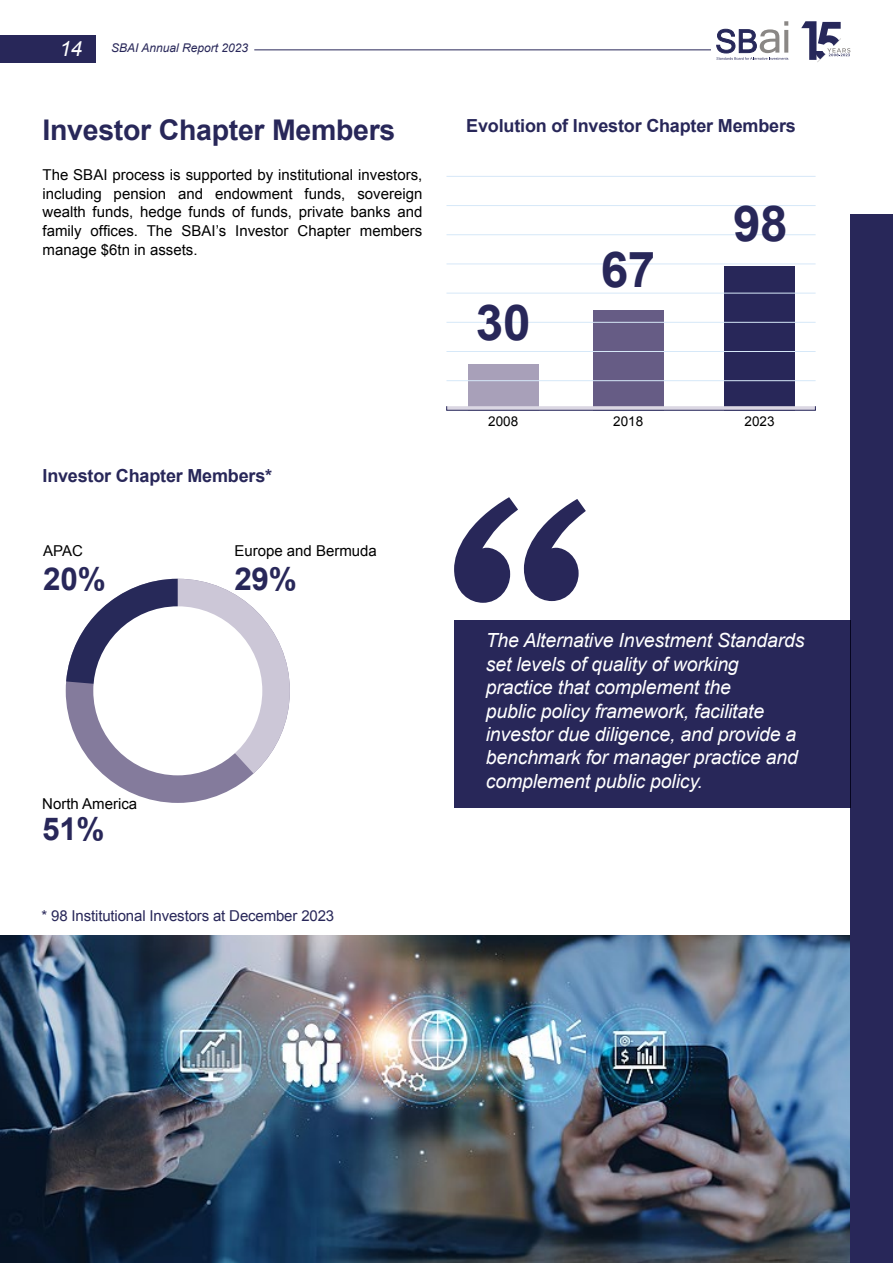
<style>
.page{position:relative;width:893px;height:1263px;background:#fff}
.page>*{position:absolute;margin:0;border:0;box-sizing:border-box;transform-origin:0 0}
.t1{font:700 49.5px "Arial";color:#282759}
.t2{font:700 31.5px "Arial";color:#282759}
.t3{font:700 28.5px "Arial";letter-spacing:-.01em;color:#282759}
.t4{font:italic 21px "Arial";color:#fff}
.t5{font:italic 19.5px/23.4px "Arial";letter-spacing:-.01em;color:#fff}
.t6{font:700 18px "Arial";letter-spacing:-.01em;color:#282759}
.t7{font:15px/18.8px "Arial";color:#000;text-align:justify}
.t8{font:15px "Arial";letter-spacing:-.01em;color:#282759}
.t9{font:13.5px "Arial";color:#000}
.t10{font:italic 12px "Arial";color:#282759}
</style>
<div class="page">
<div style="left:0;top:35px;width:96px;height:28px;background:#282759"></div>
<hr style="left:254px;top:49px;width:457px;height:1px;background:#282759">
<img style="left:0;top:935px;width:850px;height:328px">
<div style="left:468px;top:364px;width:71px;height:46px;background:#a8a0b9"></div>
<div style="left:593px;top:310px;width:71px;height:100px;background:#665c85"></div>
<div style="left:724px;top:266px;width:71px;height:144px;background:#282759"></div>
<hr style="left:446px;top:380px;width:370px;height:1px;background:#d6e8f8">
<hr style="left:446px;top:351px;width:370px;height:1px;background:#d6e8f8">
<hr style="left:446px;top:322px;width:370px;height:1px;background:#d6e8f8">
<hr style="left:446px;top:293px;width:370px;height:1px;background:#d6e8f8">
<hr style="left:446px;top:264px;width:370px;height:1px;background:#d6e8f8">
<hr style="left:446px;top:234px;width:370px;height:1px;background:#d6e8f8">
<hr style="left:446px;top:205px;width:370px;height:1px;background:#d6e8f8">
<hr style="left:446px;top:176px;width:370px;height:1px;background:#d6e8f8">
<svg style="left:446px;top:406px;width:370px;height:4px"></svg>
<div style="left:66px;top:579px;width:224px;height:224px;background:#847b9c;border-radius:50%"></div>
<svg style="left:66px;top:579px;width:224px;height:194px"></svg>
<div style="left:93px;top:606px;width:169px;height:169px;background:#fff;border-radius:50%"></div>
<div style="left:850px;top:215px;width:43px;height:1048px;background:#282759"></div>
<div style="left:454px;top:620px;width:396px;height:188px;background:#282759"></div>
<svg style="left:454px;top:497px;width:132px;height:106px"></svg>
<svg style="left:716px;top:21px;width:72px;height:39px"></svg>
<svg style="left:801px;top:21px;width:49px;height:41px"></svg>
<h3 class="t4" style="left:59px;top:35px;width:24px">14</h3>
<p class="t10" style="left:111px;top:40px;width:138px">SBAI Annual Report 2023</p>
<h3 class="t3" style="left:43px;top:111px;width:354px">Investor Chapter Members</h3>
<p class="t7" style="left:43px;top:165px;width:381px">The SBAI process is supported by institutional investors, including pension and endowment funds, sovereign wealth funds, hedge funds of funds, private banks and family offices. The SBAI’s Investor Chapter members manage $6tn in assets.</p>
<p class="t6" style="left:43px;top:464px;width:231px">Investor Chapter Members*</p>
<p class="t7" style="left:43px;top:542px;width:41px">APAC</p>
<h2 class="t2" style="left:43px;top:558px;width:64px">20%</h2>
<p class="t7" style="left:42px;top:794px;width:97px">North America</p>
<h2 class="t2" style="left:42px;top:808px;width:64px">51%</h2>
<p class="t7" style="left:234px;top:542px;width:144px">Europe and Bermuda</p>
<h2 class="t2" style="left:234px;top:558px;width:64px">29%</h2>
<p class="t8" style="left:42px;top:906px;width:294px">* 98 Institutional Investors at December 2023</p>
<p class="t6" style="left:466px;top:114px;width:331px">Evolution of Investor Chapter Members</p>
<h1 class="t1" style="left:476px;top:290px;width:56px">30</h1>
<h1 class="t1" style="left:601px;top:237px;width:56px">67</h1>
<h1 class="t1" style="left:733px;top:191px;width:56px">98</h1>
<p class="t9" style="left:488px;top:412px;width:32px">2008</p>
<p class="t9" style="left:613px;top:412px;width:32px">2018</p>
<p class="t9" style="left:744px;top:412px;width:32px">2023</p>
<p class="t5" style="left:486px;top:629px;width:320px">The Alternative Investment Standards set levels of quality of working practice that complement the<br>public policy framework, facilitate investor due diligence, and provide a benchmark for manager practice and complement public policy.</p>
</div>
